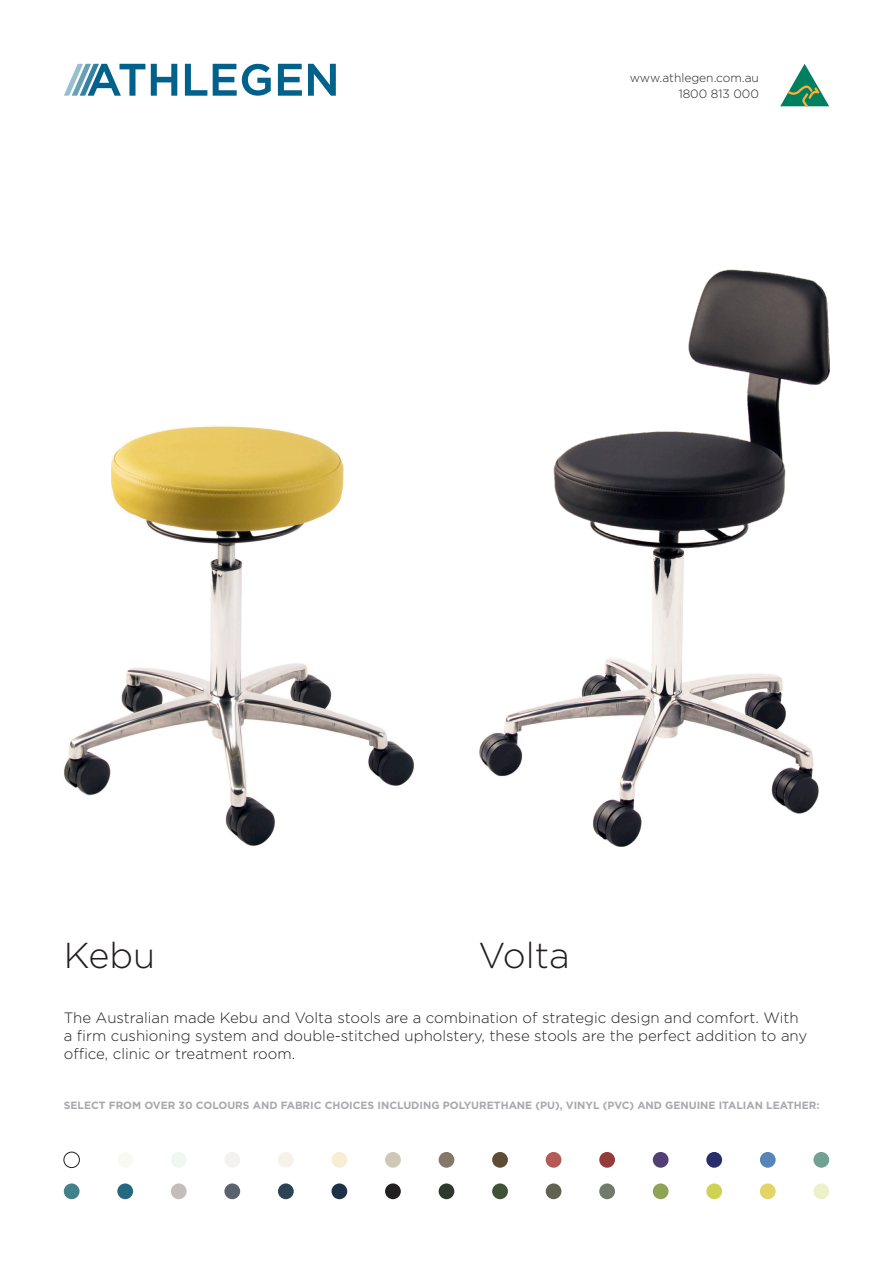
<style>
.page{position:relative;width:893px;height:1263px;background:#fff}
.page>*{position:absolute;margin:0;border:0;box-sizing:border-box;transform-origin:0 0}
.t1{font:300 36px "Gotham";color:#231f20}
.t2{font:300 15px/18px "Gotham";color:#231f20}
.t3{font:300 12px "Gotham";color:#231f20}
.t4{font:700 10.5px "Gotham";color:#a8a9ad}
</style>
<div class="page">
<div style="left:64px;top:1152px;width:16px;height:16px;border:1px solid #231f20;border-radius:50%"></div>
<div style="left:117px;top:1152px;width:16px;height:16px;background:#f9f9f4;border-radius:50%"></div>
<div style="left:64px;top:1183px;width:16px;height:16px;background:#42808b;border-radius:50%"></div>
<div style="left:171px;top:1152px;width:16px;height:16px;background:#f0f7f3;border-radius:50%"></div>
<div style="left:224px;top:1152px;width:16px;height:16px;background:#f3f2f1;border-radius:50%"></div>
<div style="left:278px;top:1152px;width:16px;height:16px;background:#f8f1ea;border-radius:50%"></div>
<div style="left:331px;top:1152px;width:16px;height:16px;background:#f8edd3;border-radius:50%"></div>
<div style="left:385px;top:1152px;width:16px;height:16px;background:#cec9b6;border-radius:50%"></div>
<div style="left:439px;top:1152px;width:15px;height:16px;background:#84786b;border-radius:50%"></div>
<div style="left:492px;top:1152px;width:16px;height:16px;background:#5f4c35;border-radius:50%"></div>
<div style="left:546px;top:1152px;width:15px;height:16px;background:#b45b57;border-radius:50%"></div>
<div style="left:599px;top:1152px;width:16px;height:16px;background:#953c3a;border-radius:50%"></div>
<div style="left:653px;top:1152px;width:16px;height:16px;background:#523f73;border-radius:50%"></div>
<div style="left:706px;top:1152px;width:16px;height:16px;background:#2b2d6b;border-radius:50%"></div>
<div style="left:760px;top:1152px;width:16px;height:16px;background:#5885b7;border-radius:50%"></div>
<div style="left:813px;top:1152px;width:16px;height:16px;background:#72a093;border-radius:50%"></div>
<div style="left:117px;top:1183px;width:16px;height:16px;background:#246981;border-radius:50%"></div>
<div style="left:171px;top:1183px;width:16px;height:16px;background:#c3bdbb;border-radius:50%"></div>
<div style="left:224px;top:1183px;width:16px;height:16px;background:#5c6170;border-radius:50%"></div>
<div style="left:278px;top:1183px;width:16px;height:16px;background:#2c4255;border-radius:50%"></div>
<div style="left:331px;top:1183px;width:16px;height:16px;background:#1f3148;border-radius:50%"></div>
<div style="left:385px;top:1183px;width:16px;height:16px;background:#231f20;border-radius:50%"></div>
<div style="left:439px;top:1183px;width:15px;height:16px;background:#2e392d;border-radius:50%"></div>
<div style="left:492px;top:1183px;width:16px;height:16px;background:#3e5238;border-radius:50%"></div>
<div style="left:546px;top:1183px;width:15px;height:16px;background:#626250;border-radius:50%"></div>
<div style="left:599px;top:1183px;width:16px;height:16px;background:#707b6d;border-radius:50%"></div>
<div style="left:653px;top:1183px;width:16px;height:16px;background:#8da355;border-radius:50%"></div>
<div style="left:706px;top:1183px;width:16px;height:16px;background:#ced353;border-radius:50%"></div>
<div style="left:760px;top:1183px;width:16px;height:16px;background:#e4d367;border-radius:50%"></div>
<div style="left:813px;top:1183px;width:16px;height:16px;background:#ecf1c8;border-radius:50%"></div>
<svg style="left:151px;top:64px;width:26px;height:32px"></svg>
<svg style="left:185px;top:64px;width:22px;height:32px"></svg>
<svg style="left:213px;top:64px;width:58px;height:32px"></svg>
<svg style="left:278px;top:64px;width:24px;height:32px"></svg>
<svg style="left:308px;top:64px;width:28px;height:32px"></svg>
<svg style="left:64px;top:64px;width:81px;height:32px"></svg>
<svg style="left:780px;top:64px;width:49px;height:42px"></svg>
<img style="left:64px;top:426px;width:350px;height:420px">
<img style="left:479px;top:269px;width:350px;height:578px">
<p class="t3" style="left:630px;top:70px;width:131px">www.athlegen.com.au</p>
<p class="t3" style="left:679px;top:86px;width:82px">1800 813 000</p>
<p class="t1" style="left:64px;top:932px;width:93px">Kebu</p>
<p class="t1" style="left:478px;top:932px;width:93px">Volta</p>
<p class="t2" style="left:64px;top:1008px;width:745px">The Australian made Kebu and Volta stools are a combination of strategic design and comfort. With a firm cushioning system and double-stitched upholstery, these stools are the perfect addition to any office, clinic or treatment room.</p>
<p class="t4" style="left:64px;top:1099px;width:757px">SELECT FROM OVER 30 COLOURS AND FABRIC CHOICES INCLUDING POLYURETHANE (PU), VINYL (PVC) AND GENUINE ITALIAN LEATHER:</p>
</div>
